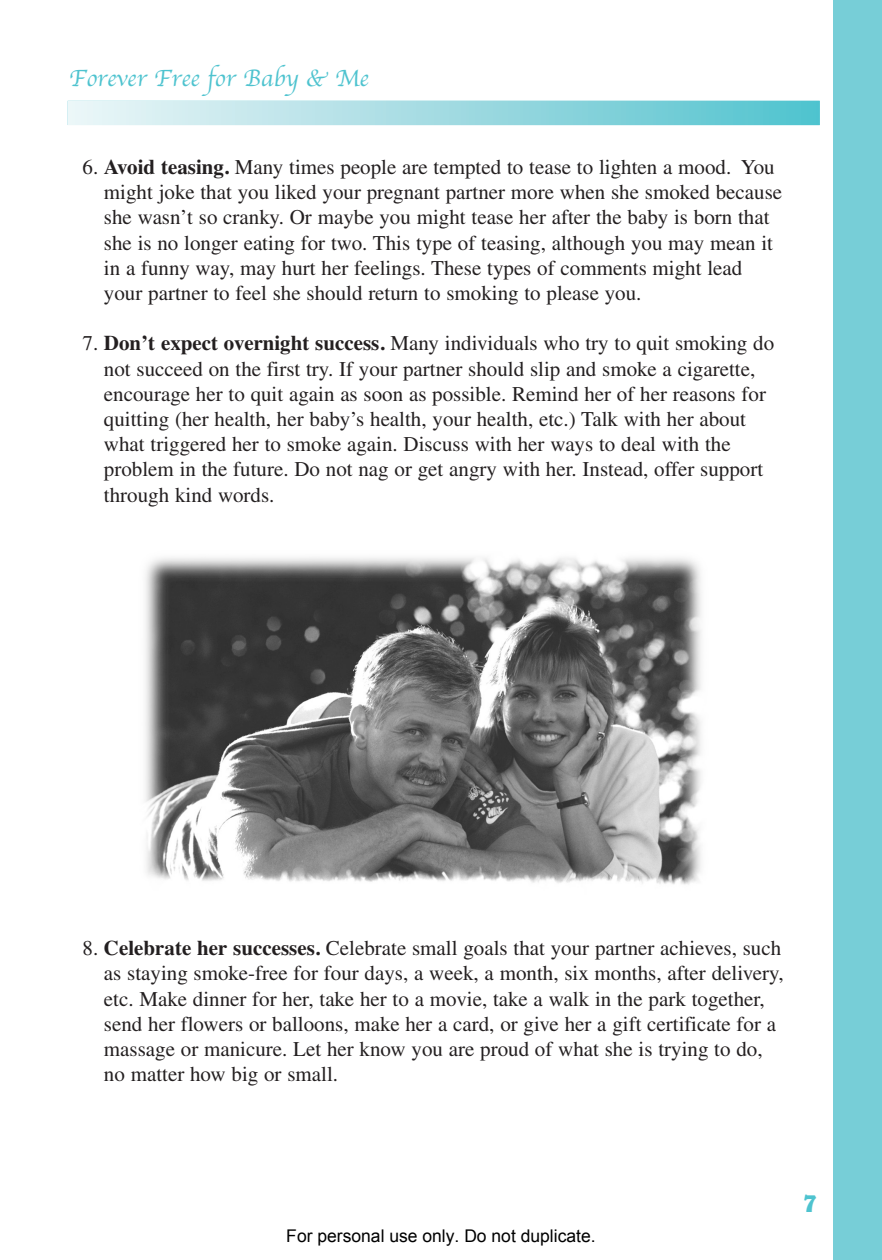
<style>
.page{position:relative;width:882px;height:1260px;background:#fff}
.page>*{position:absolute;margin:0;border:0;box-sizing:border-box;transform-origin:0 0}
.t1{font:700 28px "Belwe";color:#4ec3cf}
.t2{font:24.5px "Apple Chancery";color:#4ec3cf}
.t3{font:21px/25.2px "Times";color:#231f20}
.t4{font:17.5px "Arial";color:#000}
.s1{font-weight:700}
</style>
<div class="page">
<div style="left:68px;top:101px;width:752px;height:24px;background:linear-gradient(to right,#eef5f7,#53c2ce)"></div>
<div style="left:834px;top:0;width:48px;height:1260px;background:#77ced7"></div>
<img style="left:145px;top:557px;width:556px;height:328px">
<p class="t2" style="left:69px;top:63px;width:301px">Forever Free for Baby &amp; Me</p>
<p class="t3" style="left:104px;top:156px;width:680px;text-indent:-21px">6. <span class="s1">Avoid teasing.</span> Many times people are tempted to tease to lighten a mood. You might joke that you liked your pregnant partner more when she smoked because she wasn’t so cranky. Or maybe you might tease her after the baby is born that she is no longer eating for two. This type of teasing, although you may mean it in a funny way, may hurt her feelings. These types of comments might lead your partner to feel she should return to smoking to please you.</p>
<p class="t3" style="left:104px;top:333px;width:672px;text-indent:-21px">7. <span class="s1">Don’t expect overnight success.</span> Many individuals who try to quit smoking do not succeed on the first try. If your partner should slip and smoke a cigarette, encourage her to quit again as soon as possible. Remind her of her reasons for quitting (her health, her baby’s health, your health, etc.) Talk with her about what triggered her to smoke again. Discuss with her ways to deal with the problem in the future. Do not nag or get angry with her. Instead, offer support through kind words.</p>
<p class="t3" style="left:104px;top:937px;width:681px;text-indent:-21px">8. <span class="s1">Celebrate her successes.</span> Celebrate small goals that your partner achieves, such as staying smoke-free for four days, a week, a month, six months, after delivery, etc. Make dinner for her, take her to a movie, take a walk in the park together, send her flowers or balloons, make her a card, or give her a gift certificate for a massage or manicure. Let her know you are proud of what she is trying to do, no matter how big or small.</p>
<p class="t4" style="left:286px;top:1225px;width:311px">For personal use only. Do not duplicate.</p>
<h1 class="t1" style="left:803px;top:1192px;width:17px">7</h1>
</div>
